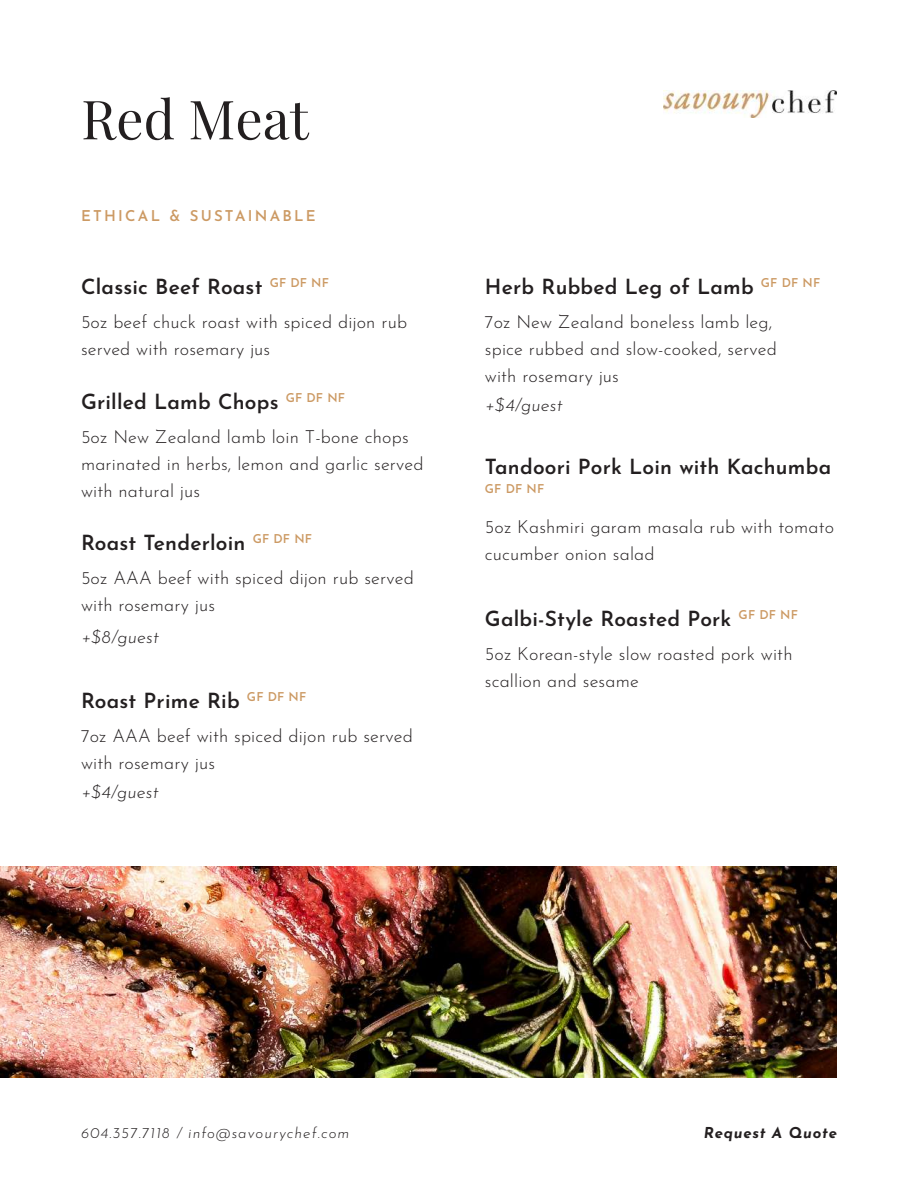
<style>
.page{position:relative;width:918px;height:1188px;background:#fff}
.page>*{position:absolute;margin:0;border:0;box-sizing:border-box;transform-origin:0 0}
.t1{font:54px "Playfair Display";color:#231f20}
.t2{font:600 21px "Josefin Sans";letter-spacing:.01em;color:#231f20}
.t3{font:300 18px/27px "Josefin Sans";letter-spacing:.01em;color:#231f20}
.t4{font:italic 300 18px "Josefin Sans";letter-spacing:.01em;color:#231f20}
.t5{font:italic 300 15px "Josefin Sans";letter-spacing:.07em;color:#231f20}
.t6{font:600 15px "Josefin Sans";letter-spacing:.15em;color:#cc9a64}
.t7{font:italic 700 15px "Josefin Sans";letter-spacing:.05em;color:#231f20}
.t8{font:600 12.3px "Josefin Sans";color:#cc9a64}
</style>
<div class="page">
<img style="left:663px;top:90px;width:174px;height:28px">
<img style="left:0;top:866px;width:837px;height:212px">
<h1 class="t1" style="left:81px;top:77px;width:229px">Red Meat</h1>
<p class="t6" style="left:81px;top:203px;width:236px">ETHICAL &amp; SUSTAINABLE</p>
<p class="t2" style="left:81px;top:269px;width:250px">Classic Beef Roast <sup>GF</sup> <sup>DF</sup> <sup>NF</sup></p>
<p class="t3" style="left:81px;top:307px;width:328px">5oz beef chuck roast with spiced dijon rub served with rosemary jus</p>
<p class="t2" style="left:81px;top:383px;width:266px">Grilled Lamb Chops <sup>GF</sup> <sup>DF</sup> <sup>NF</sup></p>
<p class="t3" style="left:81px;top:421px;width:344px">5oz New Zealand lamb loin T-bone chops marinated in herbs, lemon and garlic served with natural jus</p>
<p class="t2" style="left:81px;top:525px;width:233px">Roast Tenderloin <sup>GF</sup> <sup>DF</sup> <sup>NF</sup></p>
<p class="t3" style="left:81px;top:562px;width:334px">5oz AAA beef with spiced dijon rub served with rosemary jus</p>
<p class="t4" style="left:81px;top:621px;width:79px">+$8/guest</p>
<p class="t2" style="left:81px;top:683px;width:227px">Roast Prime Rib <sup>GF</sup> <sup>DF</sup> <sup>NF</sup></p>
<p class="t3" style="left:81px;top:721px;width:333px">7oz AAA beef with spiced dijon rub served with rosemary jus</p>
<p class="t4" style="left:81px;top:776px;width:79px">+$4/guest</p>
<p class="t2" style="left:485px;top:269px;width:337px">Herb Rubbed Leg of Lamb <sup>GF</sup> <sup>DF</sup> <sup>NF</sup></p>
<p class="t3" style="left:485px;top:307px;width:294px">7oz New Zealand boneless lamb leg, spice rubbed and slow-cooked, served with rosemary jus</p>
<p class="t4" style="left:485px;top:389px;width:79px">+$4/guest</p>
<p class="t2" style="left:485px;top:449px;width:348px">Tandoori Pork Loin with Kachumba</p>
<p class="t8" style="left:485px;top:478px;width:61px">GF DF NF</p>
<p class="t3" style="left:485px;top:512px;width:351px">5oz Kashmiri garam masala rub with tomato cucumber onion salad</p>
<p class="t2" style="left:485px;top:601px;width:315px">Galbi-Style Roasted Pork <sup>GF</sup> <sup>DF</sup> <sup>NF</sup></p>
<p class="t3" style="left:485px;top:638px;width:309px">5oz Korean-style slow roasted pork with scallion and sesame</p>
<p class="t5" style="left:81px;top:1120px;width:270px">604.357.7118 / info@savourychef.com</p>
<p class="t7" style="left:704px;top:1120px;width:135px">Request A Quote</p>
</div>
